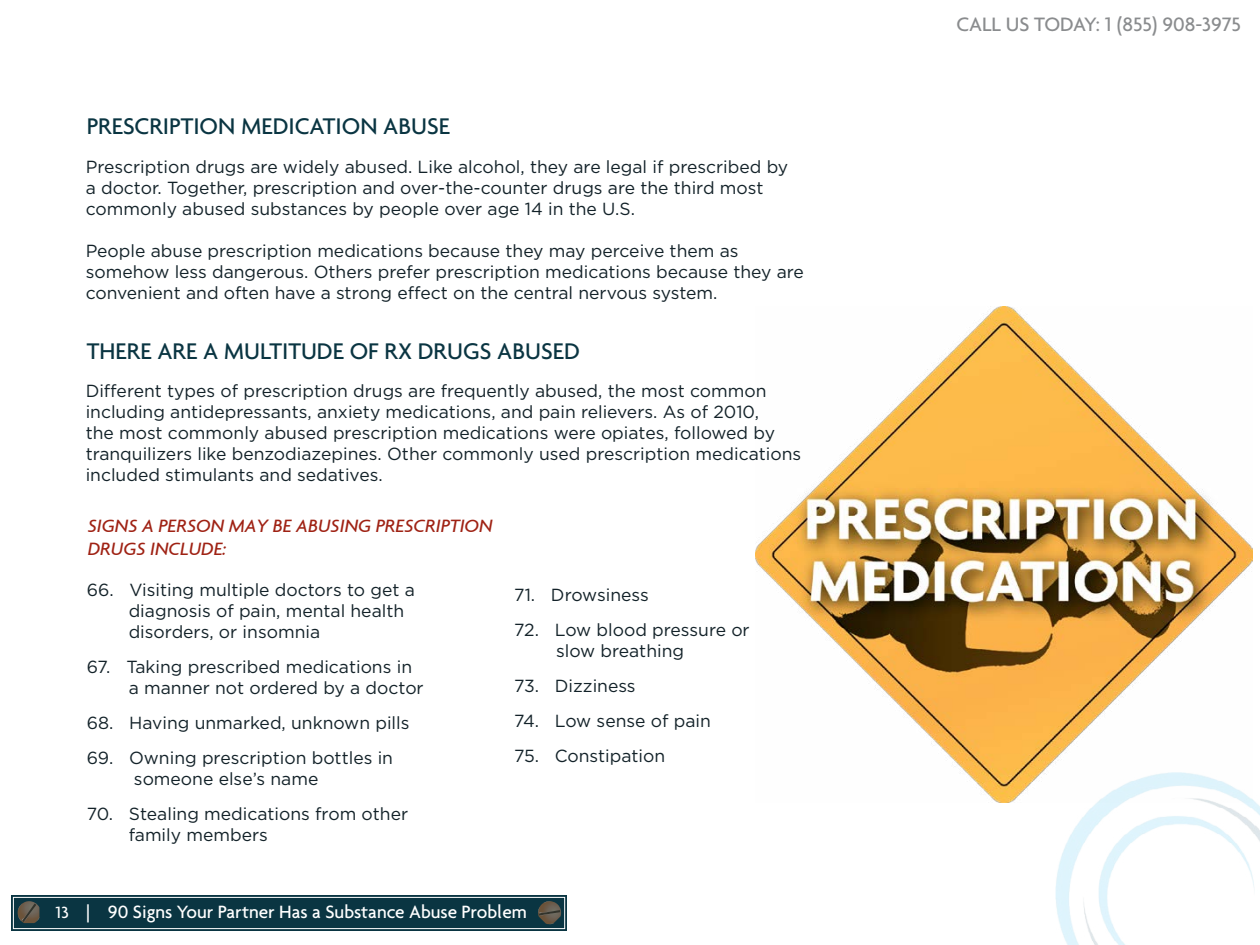
<style>
.page{position:relative;width:1260px;height:945px;background:#fff}
.page>*{position:absolute;margin:0;border:0;box-sizing:border-box;transform-origin:0 0}
.t1{font:500 24.5px "Agenda";color:#0a3542}
.t2{font:500 21px "Agenda";color:#8a8c8e}
.t3{font:italic 500 19.25px/23.1px "Agenda";color:#9f2214}
.t4{font:500 19.25px "Agenda";color:#fff}
.t5{font:17.5px/21px "Gotham";color:#132229}
.t6{font:500 17.5px "Agenda";color:#fff}
</style>
<div class="page">
<img style="left:1056px;top:799px;width:204px;height:146px">
<div style="left:11px;top:895px;width:556px;height:36px;background:#0a3542"></div>
<img style="left:22px;top:901px;width:15px;height:22px">
<svg style="left:18px;top:904px;width:21px;height:18px"></svg>
<img style="left:538px;top:908px;width:23px;height:16px">
<svg style="left:538px;top:901px;width:22px;height:15px"></svg>
<div style="left:13px;top:897px;width:552px;height:32px;border:1px solid #fff"></div>
<img style="left:756px;top:306px;width:496px;height:497px">
<h1 class="t1" style="left:87px;top:111px;width:365px">PRESCRIPTION MEDICATION ABUSE</h1>
<p class="t5" style="left:86px;top:156px;width:704px">Prescription drugs are widely abused. Like alcohol, they are legal if prescribed by a doctor. Together, prescription and over-the-counter drugs are the third most commonly abused substances by people over age 14 in the U.S.</p>
<p class="t5" style="left:86px;top:240px;width:720px">People abuse prescription medications because they may perceive them as somehow less dangerous. Others prefer prescription medications because they are convenient and often have a strong effect on the central nervous system.</p>
<h1 class="t1" style="left:87px;top:336px;width:495px">THERE ARE A MULTITUDE OF RX DRUGS ABUSED</h1>
<p class="t5" style="left:86px;top:380px;width:717px">Different types of prescription drugs are frequently abused, the most common including antidepressants, anxiety medications, and pain relievers. As of 2010,<br>the most commonly abused prescription medications were opiates, followed by tranquilizers like benzodiazepines. Other commonly used prescription medications included stimulants and sedatives.</p>
<p class="t3" style="left:88px;top:514px;width:406px">SIGNS A PERSON MAY BE ABUSING PRESCRIPTION<br>DRUGS INCLUDE:</p>
<p class="t5" style="left:129px;top:579px;width:288px;text-indent:-42px">66. Visiting multiple doctors to get a diagnosis of pain, mental health disorders, or insomnia</p>
<p class="t5" style="left:129px;top:656px;width:297px;text-indent:-42px">67. Taking prescribed medications in a manner not ordered by a doctor</p>
<p class="t5" style="left:87px;top:712px;width:324px">68. Having unmarked, unknown pills</p>
<p class="t5" style="left:134px;top:747px;width:261px;text-indent:-47px">69. Owning prescription bottles in someone else’s name</p>
<p class="t5" style="left:129px;top:803px;width:281px;text-indent:-42px">70. Stealing medications from other family members</p>
<p class="t5" style="left:514px;top:584px;width:136px">71. Drowsiness</p>
<p class="t5" style="left:556px;top:619px;width:195px;text-indent:-42px">72. Low blood pressure or slow breathing</p>
<p class="t5" style="left:514px;top:675px;width:123px">73. Dizziness</p>
<p class="t5" style="left:514px;top:710px;width:198px">74. Low sense of pain</p>
<p class="t5" style="left:514px;top:745px;width:153px">75. Constipation</p>
<p class="t6" style="left:56px;top:902px;width:15px">13</p>
<p class="t4" style="left:86px;top:900px;width:443px">| 90 Signs Your Partner Has a Substance Abuse Problem</p>
<p class="t2" style="left:956px;top:11px;width:286px">CALL US TODAY: 1 (855) 908-3975</p>
</div>
